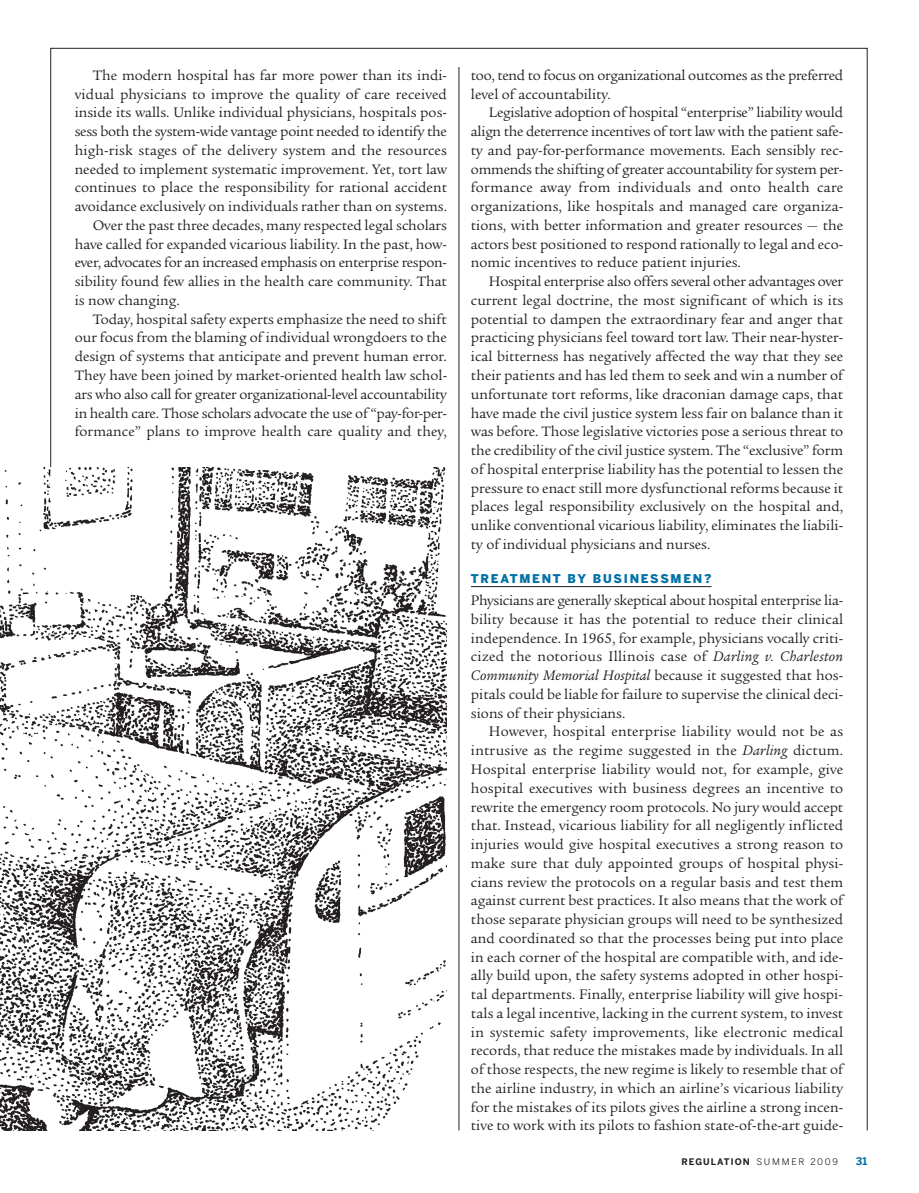
<style>
.page{position:relative;width:919px;height:1193px;background:#fff}
.page>*{position:absolute;margin:0;border:0;box-sizing:border-box;transform-origin:0 0}
.t1{font:15px/18.8px "Legacy Ser ITC";color:#231f20;text-align:justify}
.t2{font:15px/18.8px "Legacy Ser ITC";letter-spacing:-.02em;color:#231f20}
.t3{font:900 12px "Benton Sans";letter-spacing:.14em;color:#0072a6}
.t4{font:700 10.5px "Benton Sans";color:#0072a6}
.t5{font:700 9px "Benton Sans";letter-spacing:.12em;color:#231f20}
.s1{font-style:italic}
.s2{font-weight:400}
</style>
<div class="page">
<hr style="left:458px;top:67px;width:1px;height:1063px;background:#231f20">
<hr style="left:471px;top:586px;width:240px;height:1px;background:#231f20">
<img style="left:0;top:467px;width:447px;height:663px">
<p class="t1" style="left:93px;top:67px;width:356px">The modern hospital has far more power than its indi-</p>
<p class="t1" style="left:75px;top:86px;width:374px">vidual physicians to improve the quality of care received</p>
<p class="t1" style="left:75px;top:105px;width:373px">inside its walls. Unlike individual physicians, hospitals pos-</p>
<p class="t2" style="left:75px;top:123px;width:373px">sess both the system-wide vantage point needed to identify the</p>
<p class="t1" style="left:75px;top:142px;width:373px">high-risk stages of the delivery system and the resources</p>
<p class="t1" style="left:75px;top:161px;width:374px">needed to implement systematic improvement. Yet, tort law</p>
<p class="t1" style="left:75px;top:180px;width:373px">continues to place the responsibility for rational accident</p>
<p class="t1" style="left:75px;top:198px;width:374px">avoidance exclusively on individuals rather than on systems.</p>
<p class="t1" style="left:93px;top:217px;width:356px">Over the past three decades, many respected legal scholars</p>
<p class="t1" style="left:75px;top:236px;width:373px">have called for expanded vicarious liability. In the past, how-</p>
<p class="t2" style="left:75px;top:255px;width:373px">ever, advocates for an increased emphasis on enterprise respon-</p>
<p class="t1" style="left:75px;top:273px;width:373px">sibility found few allies in the health care community. That</p>
<p class="t1" style="left:75px;top:292px;width:106px">is now changing.</p>
<p class="t1" style="left:93px;top:311px;width:355px">Today, hospital safety experts emphasize the need to shift</p>
<p class="t1" style="left:75px;top:330px;width:374px">our focus from the blaming of individual wrongdoers to the</p>
<p class="t1" style="left:75px;top:348px;width:373px">design of systems that anticipate and prevent human error.</p>
<p class="t1" style="left:75px;top:367px;width:374px">They have been joined by market-oriented health law schol-</p>
<p class="t2" style="left:75px;top:386px;width:374px">ars who also call for greater organizational-level accountability</p>
<p class="t1" style="left:75px;top:405px;width:373px">in health care. Those scholars advocate the use of “pay-for-per-</p>
<p class="t1" style="left:75px;top:423px;width:373px">formance” plans to improve health care quality and they,</p>
<p class="t2" style="left:471px;top:67px;width:374px">too, tend to focus on organizational outcomes as the preferred level of accountability.</p>
<p class="t1" style="left:471px;top:105px;width:374px;text-indent:18px">Legislative adoption of hospital “enterprise” liability would align the deterrence incentives of tort law with the patient safe&shy;ty and pay-for-performance movements. Each sensibly rec&shy;ommends the shifting of greater accountability for system per&shy;formance away from individuals and onto health care organizations, like hospitals and managed care organiza&shy;tions, with better information and greater resources — the actors best positioned to respond rationally to legal and eco&shy;nomic incentives to reduce patient injuries.</p>
<p class="t1" style="left:471px;top:273px;width:374px;text-indent:18px">Hospital enterprise also offers several other advantages over current legal doctrine, the most significant of which is its potential to dampen the extraordinary fear and anger that practicing physicians feel toward tort law. Their near-hyster&shy;ical bitterness has negatively affected the way that they see their patients and has led them to seek and win a number of unfortunate tort reforms, like draconian damage caps, that have made the civil justice system less fair on balance than it was before. Those legislative victories pose a serious threat to the credibility of the civil justice system. The “exclusive” form of hospital enterprise liability has the potential to lessen the pressure to enact still more dysfunctional reforms because it places legal responsibility exclusively on the hospital and, unlike conventional vicarious liability, eliminates the liabili&shy;ty of individual physicians and nurses.</p>
<p class="t3" style="left:471px;top:574px;width:242px">TREATMENT BY BUSINESSMEN?</p>
<p class="t1" style="left:471px;top:592px;width:374px">Physicians are generally skeptical about hospital enterprise lia&shy;bility because it has the potential to reduce their clinical independence. In 1965, for example, physicians vocally criti&shy;cized the notorious Illinois case of <span class="s1">Darling v. Charleston Community Memorial Hospital</span> because it suggested that hos&shy;pitals could be liable for failure to supervise the clinical deci&shy;sions of their physicians.</p>
<p class="t1" style="left:471px;top:723px;width:374px;text-indent:18px">However, hospital enterprise liability would not be as intrusive as the regime suggested in the <span class="s1">Darling</span> dictum.<br>Hospital enterprise liability would not, for example, give hospital executives with business degrees an incentive to rewrite the emergency room protocols. No jury would accept that. Instead, vicarious liability for all negligently inflicted injuries would give hospital executives a strong reason to make sure that duly appointed groups of hospital physi&shy;cians review the protocols on a regular basis and test them against current best practices. It also means that the work of those separate physician groups will need to be synthesized and coordinated so that the processes being put into place in each corner of the hospital are compatible with, and ide&shy;ally build upon, the safety systems adopted in other hospi&shy;tal departments. Finally, enterprise liability will give hospi&shy;tals a legal incentive, lacking in the current system, to invest in systemic safety improvements, like electronic medical records, that reduce the mistakes made by individuals. In all of those respects, the new regime is likely to resemble that of the airline industry, in which an airline’s vicarious liability for the mistakes of its pilots gives the airline a strong incen&shy;tive to work with its pilots to fashion state-of-the-art guide-</p>
<p class="t5" style="left:681px;top:1158px;width:158px">REGULATION <span class="s2">SUMMER 2009</span></p>
<p class="t4" style="left:855px;top:1157px;width:13px">31</p>
</div>
